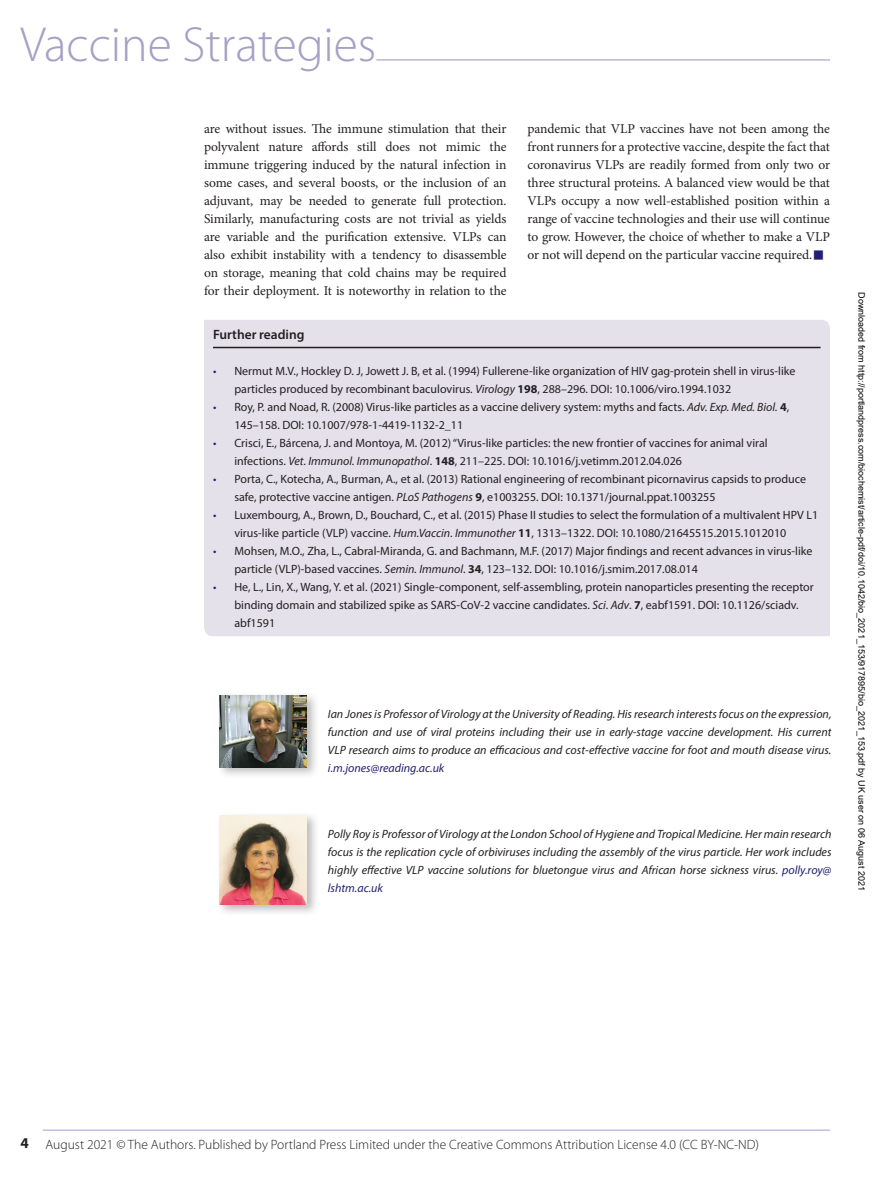
<style>
.page{position:relative;width:893px;height:1183px;background:#fff}
.page>*{position:absolute;margin:0;border:0;box-sizing:border-box;transform-origin:0 0}
.t1{font:300 49.5px "Myriad Pro";color:#a4a0c6}
.t2{font:31.5px "Minion Pro";color:#221f72}
.t3{font:13.5px/18px "Minion Pro";letter-spacing:-.005em;color:#231f20;text-align:justify}
.t4{font:300 13.5px "Myriad Pro";color:#231f20}
.t5{font:600 13.5px "Myriad Pro";color:#231f20}
.t6{font:12px/18px "Myriad Pro";color:#231f20}
.t7{font:italic 12px/18px "Myriad Pro";color:#231f20;text-align:justify}
.t8{font:italic 12px "Myriad Pro";color:#221f72}
.t9{font:9px "Arial";color:#000}
.s1{color:#221f72}
.s2{font-style:italic}
.s3{font-weight:700}
.s4{font-weight:700;font-size:15px}
</style>
<div class="page">
<hr style="left:43px;top:1129px;width:787px;height:1px;background:#a4a0c6">
<hr style="left:376px;top:59px;width:454px;height:1px;background:#a4a0c6">
<div style="left:204px;top:320px;width:626px;height:316px;background:#e4e1eb"></div>
<hr style="left:213px;top:346px;width:607px;height:2px;background:#231f20">
<div style="left:216px;top:691px;width:104px;height:88px;background:#231f20;opacity:.3"></div>
<img style="left:220px;top:695px;width:87px;height:71px">
<div style="left:216px;top:811px;width:104px;height:105px;background:#231f20;opacity:.3"></div>
<img style="left:220px;top:814px;width:87px;height:90px">
<h1 class="t1" style="left:20px;top:14px;width:357px">Vaccine Strategies</h1>
<p class="t3" style="left:204px;top:120px;width:304px">are without issues. The immune stimulation that their polyvalent nature affords still does not mimic the immune triggering induced by the natural infection in some cases, and several boosts, or the inclusion of an adjuvant, may be needed to generate full protection.<br>Similarly, manufacturing costs are not trivial as yields are variable and the purification extensive. VLPs can also exhibit instability with a tendency to disassemble on storage, meaning that cold chains may be required for their deployment. It is noteworthy in relation to the</p>
<p class="t3" style="left:527px;top:120px;width:304px">pandemic that VLP vaccines have not been among the front runners for a protective vaccine, despite the fact that coronavirus VLPs are readily formed from only two or three structural proteins. A balanced view would be that VLPs occupy a now well-established position within a range of vaccine technologies and their use will continue to grow. However, the choice of whether to make a VLP or not will depend on the particular vaccine required.</p>
<h2 class="t2" style="left:812px;top:231px;width:14px">■</h2>
<p class="t5" style="left:213px;top:326px;width:93px">Further reading</p>
<p class="t6" style="left:234px;top:361px;width:563px;text-indent:-21px"><span class="s1">•</span> Nermut M.V., Hockley D. J, Jowett J. B, et al. (1994) Fullerene-like organization of HIV gag-protein shell in virus-like particles produced by recombinant baculovirus. <span class="s2">Virology</span> <span class="s3">198</span>, 288–296. DOI: 10.1006/viro.1994.1032</p>
<p class="t6" style="left:234px;top:397px;width:556px;text-indent:-21px"><span class="s1">•</span> Roy, P. and Noad, R. (2008) Virus‑like particles as a vaccine delivery system: myths and facts. <span class="s2">Adv. Exp. Med. Biol.</span> <span class="s3">4</span>,<br>145–158. DOI: 10.1007/978-1-4419-1132-2_11</p>
<p class="t6" style="left:234px;top:433px;width:535px;text-indent:-21px"><span class="s1">•</span> Crisci, E., Bárcena, J. and Montoya, M. (2012) “Virus-like particles: the new frontier of vaccines for animal viral infections. <span class="s2">Vet. Immunol. Immunopathol</span>. <span class="s3">148</span>, 211–225. DOI: 10.1016/j.vetimm.2012.04.026</p>
<p class="t6" style="left:234px;top:469px;width:573px;text-indent:-21px"><span class="s1">•</span> Porta, C., Kotecha, A., Burman, A., et al. (2013) Rational engineering of recombinant picornavirus capsids to produce safe, protective vaccine antigen. <span class="s2">PLoS Pathogens</span> <span class="s3">9</span>, e1003255. DOI: 10.1371/journal.ppat.1003255</p>
<p class="t6" style="left:234px;top:505px;width:585px;text-indent:-21px"><span class="s1">•</span> Luxembourg, A., Brown, D., Bouchard, C., et al. (2015) Phase II studies to select the formulation of a multivalent HPV L1 virus-like particle (VLP) vaccine. <span class="s2">Hum.Vaccin. Immunother</span> <span class="s3">11</span>, 1313–1322. DOI: 10.1080/21645515.2015.1012010</p>
<p class="t6" style="left:234px;top:541px;width:580px;text-indent:-21px"><span class="s1">•</span> Mohsen, M.O., Zha, L., Cabral-Miranda, G. and Bachmann, M.F. (2017) Major findings and recent advances in virus-like particle (VLP)-based vaccines. <span class="s2">Semin. Immunol</span>. <span class="s3">34</span>, 123–132. DOI: 10.1016/j.smim.2017.08.014</p>
<p class="t6" style="left:234px;top:577px;width:581px;text-indent:-21px"><span class="s1">•</span> He, L., Lin, X., Wang, Y. et al. (2021) Single-component, self-assembling, protein nanoparticles presenting the receptor binding domain and stabilized spike as SARS-CoV-2 vaccine candidates. <span class="s2">Sci. Adv</span>. <span class="s3">7</span>, eabf1591. DOI: 10.1126/sciadv. abf1591</p>
<p class="t7" style="left:328px;top:704px;width:505px">Ian Jones is Professor of Virology at the University of Reading. His research interests focus on the expression, function and use of viral proteins including their use in early-stage vaccine development. His current VLP research aims to produce an efficacious and cost-effective vaccine for foot and mouth disease virus.</p>
<p class="t8" style="left:328px;top:760px;width:118px">i.m.jones@reading.ac.uk</p>
<p class="t7" style="left:328px;top:824px;width:505px">Polly Roy is Professor of Virology at the London School of Hygiene and Tropical Medicine. Her main research focus is the replication cycle of orbiviruses including the assembly of the virus particle. Her work includes highly effective VLP vaccine solutions for bluetongue virus and African horse sickness virus. <span class="s1">polly.roy@ lshtm.ac.uk</span></p>
<p class="t9" style="left:865px;top:292px;width:600px;rotate:90deg">Downloaded from http://portlandpress.com/biochemist/article-pdf/doi/10.1042/bio_2021_153/917895/bio_2021_153.pdf by UK user on 06 August 2021</p>
<p class="t4" style="left:20px;top:1135px;width:740px"><span class="s4">4</span> August 2021 © The Authors. Published by Portland Press Limited under the Creative Commons Attribution License 4.0 (CC BY-NC-ND)</p>
</div>
